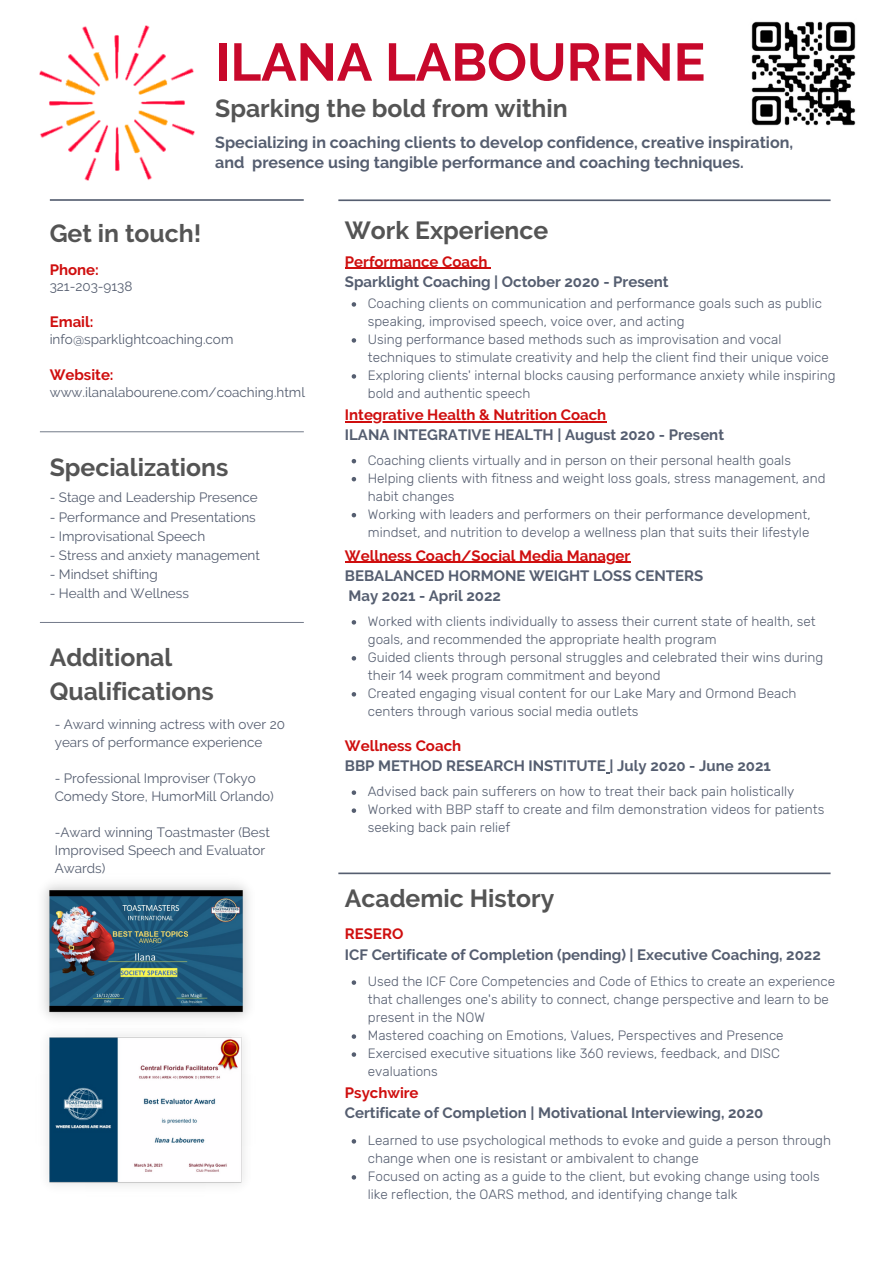
<style>
.page{position:relative;width:893px;height:1264px;background:#fff}
.page>*{position:absolute;margin:0;border:0;box-sizing:border-box;transform-origin:0 0}
.t1{font:700 52.8px "Raleway";color:#c7082b}
.t2{font:700 24.75px/33.8px "Raleway";color:#545454}
.t3{font:700 16.05px/20.2px "Raleway";color:#555e70}
.t4{font:700 15px/20.2px "Raleway";color:#555e70}
.t5{font:700 15px "Raleway";color:#cf0e0e}
.t6{font:300 13.5px/18px "Rubik";color:#555e70}
.t7{font:13.5px/18px "Raleway";color:#555e70}
</style>
<div class="page">
<svg style="left:338px;top:199px;width:492px;height:2px"></svg>
<svg style="left:338px;top:872px;width:492px;height:2px"></svg>
<svg style="left:50px;top:199px;width:254px;height:2px"></svg>
<svg style="left:40px;top:431px;width:264px;height:1px"></svg>
<svg style="left:40px;top:622px;width:264px;height:1px"></svg>
<img style="left:39px;top:25px;width:156px;height:156px">
<img style="left:43px;top:884px;width:206px;height:134px">
<img style="left:46px;top:1034px;width:199px;height:152px">
<img style="left:751px;top:21px;width:105px;height:105px">
<svg style="left:351px;top:302px;width:5px;height:5px"></svg>
<svg style="left:351px;top:338px;width:5px;height:5px"></svg>
<svg style="left:351px;top:374px;width:5px;height:4px"></svg>
<hr style="left:345px;top:268px;width:142px;height:1px;background:#cf0e0e">
<svg style="left:351px;top:620px;width:5px;height:4px"></svg>
<svg style="left:351px;top:656px;width:5px;height:4px"></svg>
<svg style="left:351px;top:692px;width:5px;height:4px"></svg>
<hr style="left:345px;top:561px;width:285px;height:1px;background:#cf0e0e">
<svg style="left:351px;top:790px;width:5px;height:5px"></svg>
<svg style="left:351px;top:808px;width:5px;height:5px"></svg>
<svg style="left:351px;top:980px;width:5px;height:4px"></svg>
<svg style="left:351px;top:1034px;width:5px;height:4px"></svg>
<svg style="left:351px;top:1052px;width:5px;height:4px"></svg>
<svg style="left:351px;top:1139px;width:5px;height:4px"></svg>
<svg style="left:351px;top:1175px;width:5px;height:4px"></svg>
<hr style="left:345px;top:421px;width:261px;height:1px;background:#cf0e0e">
<svg style="left:351px;top:459px;width:5px;height:4px"></svg>
<svg style="left:351px;top:477px;width:5px;height:4px"></svg>
<svg style="left:351px;top:513px;width:5px;height:4px"></svg>
<h1 class="t1" style="left:215px;top:31px;width:491px">ILANA LABOURENE</h1>
<h2 class="t2" style="left:215px;top:91px;width:354px">Sparking the bold from within</h2>
<p class="t3" style="left:215px;top:132px;width:579px">Specializing in coaching clients to develop confidence, creative inspiration, and presence using tangible performance and coaching techniques.</p>
<h2 class="t2" style="left:50px;top:216px;width:153px">Get in touch!</h2>
<p class="t5" style="left:50px;top:260px;width:51px">Phone:</p>
<p class="t7" style="left:50px;top:278px;width:84px">321-203-9138</p>
<p class="t5" style="left:50px;top:313px;width:45px">Email:</p>
<p class="t7" style="left:50px;top:330px;width:185px">info@sparklightcoaching.com</p>
<p class="t5" style="left:50px;top:366px;width:65px">Website:</p>
<p class="t7" style="left:50px;top:383px;width:257px">www.ilanalabourene.com/coaching.html</p>
<h2 class="t2" style="left:50px;top:450px;width:180px">Specializations</h2>
<p class="t7" style="left:50px;top:488px;width:209px">- Stage and Leadership Presence</p>
<p class="t7" style="left:50px;top:508px;width:207px">- Performance and Presentations</p>
<p class="t7" style="left:50px;top:527px;width:157px">- Improvisational Speech</p>
<p class="t7" style="left:50px;top:546px;width:212px">- Stress and anxiety management</p>
<p class="t7" style="left:50px;top:565px;width:110px">- Mindset shifting</p>
<p class="t7" style="left:50px;top:584px;width:141px">- Health and Wellness</p>
<h2 class="t2" style="left:50px;top:640px;width:165px">Additional<br>Qualifications</h2>
<p class="t7" style="left:55px;top:715px;width:232px">- Award winning actress with over 20 years of performance experience</p>
<p class="t7" style="left:55px;top:769px;width:221px">- Professional Improviser (Tokyo<br>Comedy Store, HumorMill Orlando)</p>
<p class="t7" style="left:55px;top:823px;width:217px">-Award winning Toastmaster (Best<br>Improvised Speech and Evaluator<br>Awards)</p>
<h2 class="t2" style="left:345px;top:213px;width:205px">Work Experience</h2>
<p class="t5" style="left:345px;top:252px;width:144px">Performance Coach</p>
<p class="t4" style="left:345px;top:271px;width:325px">Sparklight Coaching | October 2020 - Present</p>
<p class="t6" style="left:368px;top:294px;width:469px">Coaching clients on communication and performance goals such as public speaking, improvised speech, voice over, and acting<br>Using performance based methods such as improvisation and vocal techniques to stimulate creativity and help the client find their unique voice Exploring clients' internal blocks causing performance anxiety while inspiring bold and authentic speech</p>
<p class="t5" style="left:345px;top:406px;width:263px">Integrative Health &amp; Nutrition Coach</p>
<p class="t4" style="left:345px;top:424px;width:380px">ILANA INTEGRATIVE HEALTH | August 2020 - Present</p>
<p class="t6" style="left:368px;top:451px;width:459px">Coaching clients virtually and in person on their personal health goals Helping clients with fitness and weight loss goals, stress management, and habit changes<br>Working with leaders and performers on their performance development, mindset, and nutrition to develop a wellness plan that suits their lifestyle</p>
<p class="t5" style="left:345px;top:546px;width:287px">Wellness Coach/Social Media Manager</p>
<p class="t4" style="left:345px;top:565px;width:360px">BEBALANCED HORMONE WEIGHT LOSS CENTERS<br>May 2021 - April 2022</p>
<p class="t6" style="left:368px;top:612px;width:457px">Worked with clients individually to assess their current state of health, set goals, and recommended the appropriate health program<br>Guided clients through personal struggles and celebrated their wins during their 14 week program commitment and beyond<br>Created engaging visual content for our Lake Mary and Ormond Beach centers through various social media outlets</p>
<p class="t5" style="left:345px;top:737px;width:118px">Wellness Coach</p>
<p class="t4" style="left:345px;top:756px;width:427px">BBP METHOD RESEARCH INSTITUTE | July 2020 - June 2021</p>
<p class="t6" style="left:368px;top:782px;width:458px">Advised back pain sufferers on how to treat their back pain holistically<br>Worked with BBP staff to create and film demonstration videos for patients seeking back pain relief</p>
<h2 class="t2" style="left:345px;top:881px;width:211px">Academic History</h2>
<p class="t5" style="left:345px;top:925px;width:60px">RESERO</p>
<p class="t4" style="left:345px;top:944px;width:477px">ICF Certificate of Completion (pending) | Executive Coaching, 2022</p>
<p class="t6" style="left:368px;top:972px;width:469px">Used the ICF Core Competencies and Code of Ethics to create an experience that challenges one's ability to connect, change perspective and learn to be present in the NOW<br>Mastered coaching on Emotions, Values, Perspectives and Presence Exercised executive situations like 360 reviews, feedback, and DISC evaluations</p>
<p class="t5" style="left:345px;top:1083px;width:75px">Psychwire</p>
<p class="t4" style="left:345px;top:1102px;width:420px">Certificate of Completion | Motivational Interviewing, 2020</p>
<p class="t6" style="left:368px;top:1131px;width:465px">Learned to use psychological methods to evoke and guide a person through change when one is resistant or ambivalent to change<br>Focused on acting as a guide to the client, but evoking change using tools like reflection, the OARS method, and identifying change talk</p>
</div>
